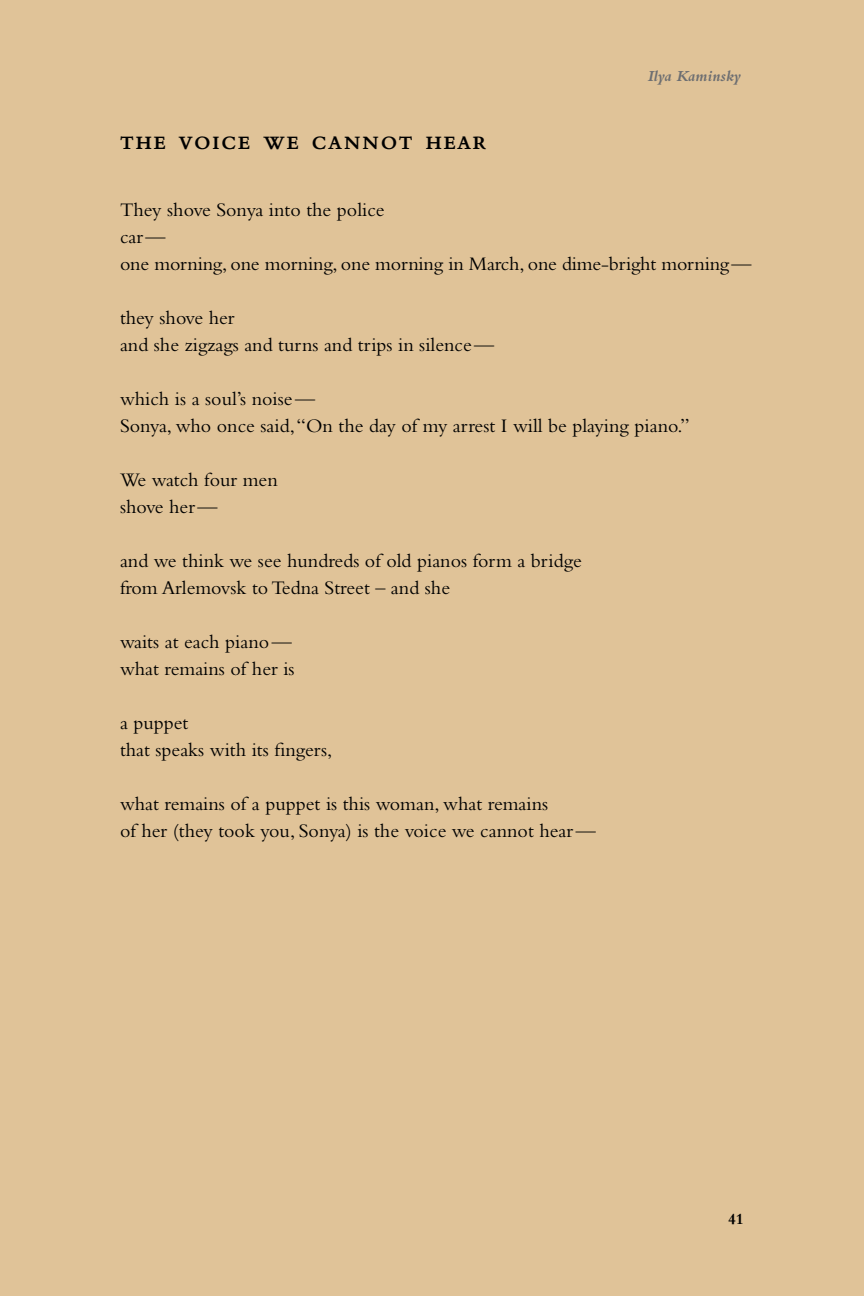
<style>
.page{position:relative;width:864px;height:1296px;background:#e0c398}
.page>*{position:absolute;margin:0;border:0;box-sizing:border-box;transform-origin:0 0}
.Breaker{font:600 28px "Bembo Expert";letter-spacing:.07em;color:#000}
.Poetry_txt{font:20px "Bembo";color:#000}
.t1{font:italic 700 16px "Bembo";letter-spacing:.005em;color:#6d6e71}
.t2{font:700 16px "Bembo";color:#000}
</style>
<div class="page">
<p class="Breaker" style="left:120px;top:128px;width:368px">the voice we cannot hear</p>
<p class="t1" style="left:648px;top:67px;width:95px">Ilya Kaminsky</p>
<p class="Poetry_txt" style="left:120px;top:198px;width:266px">They shove Sonya into the police</p>
<p class="Poetry_txt" style="left:120px;top:225px;width:47px">car—</p>
<p class="Poetry_txt" style="left:120px;top:252px;width:633px">one morning, one morning, one morning in March, one dime-bright morning—</p>
<p class="Poetry_txt" style="left:120px;top:306px;width:116px">they shove her</p>
<p class="Poetry_txt" style="left:120px;top:333px;width:376px">and she zigzags and turns and trips in silence—</p>
<p class="Poetry_txt" style="left:120px;top:387px;width:197px">which is a soul’s noise—</p>
<p class="Poetry_txt" style="left:120px;top:414px;width:571px">Sonya, who once said, “On the day of my arrest I will be playing piano.”</p>
<p class="Poetry_txt" style="left:120px;top:468px;width:159px">We watch four men</p>
<p class="Poetry_txt" style="left:120px;top:495px;width:99px">shove her—</p>
<p class="Poetry_txt" style="left:120px;top:549px;width:463px">and we think we see hundreds of old pianos form a bridge</p>
<p class="Poetry_txt" style="left:120px;top:576px;width:332px">from Arlemovsk to Tedna Street – and she</p>
<p class="Poetry_txt" style="left:120px;top:630px;width:173px">waits at each piano—</p>
<p class="Poetry_txt" style="left:120px;top:657px;width:176px">what remains of her is</p>
<p class="Poetry_txt" style="left:120px;top:711px;width:70px">a puppet</p>
<p class="Poetry_txt" style="left:120px;top:738px;width:214px">that speaks with its fingers,</p>
<p class="Poetry_txt" style="left:120px;top:792px;width:430px">what remains of a puppet is this woman, what remains</p>
<p class="Poetry_txt" style="left:120px;top:819px;width:477px">of her (they took you, Sonya) is the voice we cannot hear—</p>
<p class="t2" style="left:728px;top:1210px;width:17px">41</p>
</div>
